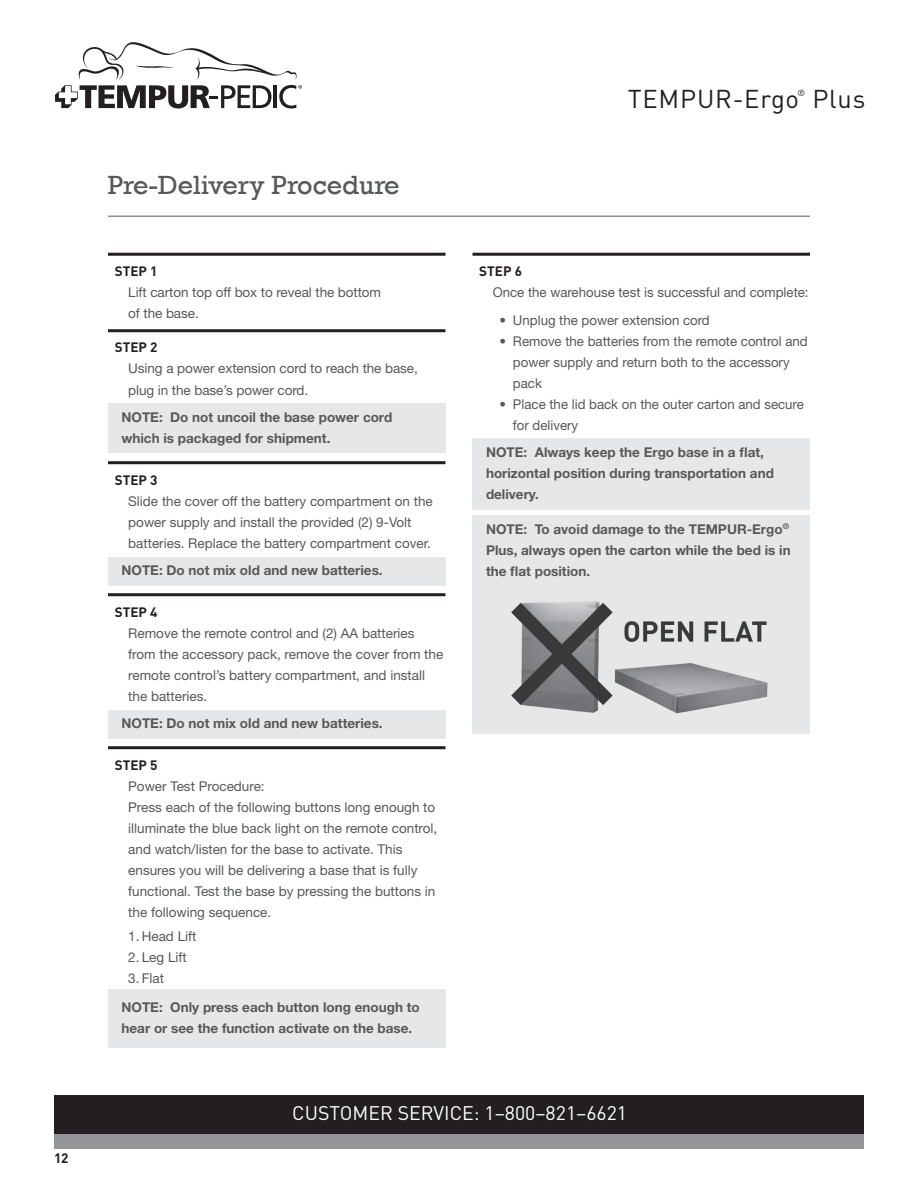
<style>
.page{position:relative;width:918px;height:1188px;background:#fff}
.page>*{position:absolute;margin:0;border:0;box-sizing:border-box;transform-origin:0 0}
.t1{font:27px "Rockwell";color:#57585a}
.t2{font:25.5px "DIN";letter-spacing:.03em;color:#231f20}
.t3{font:19.5px "DIN";color:#fff}
.t4{font:13.5px/21px "Helvetica Neue LT Std";color:#57585a}
.t5{font:700 13.5px/21px "Helvetica Neue LT Std";color:#57585a}
.t6{font:700 13.5px "DIN";color:#231f20}
.t7{font:8.7px "DIN";color:#231f20}
</style>
<div class="page">
<div style="left:54px;top:1110px;width:810px;height:39px;background:#939598"></div>
<div style="left:54px;top:1095px;width:810px;height:39px;background:#231f20"></div>
<hr style="left:274px;top:85px;width:3px;height:23px;background:#231f20">
<svg style="left:279px;top:85px;width:23px;height:23px"></svg>
<svg style="left:79px;top:42px;width:218px;height:37px"></svg>
<svg style="left:55px;top:85px;width:217px;height:23px"></svg>
<div style="left:108px;top:989px;width:338px;height:59px;background:#e6e7e9"></div>
<div style="left:108px;top:711px;width:338px;height:28px;background:#e6e7e9"></div>
<div style="left:108px;top:557px;width:338px;height:28px;background:#e6e7e9"></div>
<div style="left:472px;top:438px;width:338px;height:72px;background:#e6e7e9"></div>
<div style="left:472px;top:515px;width:338px;height:219px;background:#e6e7e9"></div>
<div style="left:108px;top:403px;width:338px;height:50px;background:#e6e7e9"></div>
<hr style="left:108px;top:253px;width:338px;height:3px;background:#231f20">
<hr style="left:108px;top:329px;width:338px;height:3px;background:#231f20">
<hr style="left:108px;top:461px;width:338px;height:3px;background:#231f20">
<hr style="left:108px;top:593px;width:338px;height:3px;background:#231f20">
<hr style="left:108px;top:746px;width:338px;height:3px;background:#231f20">
<hr style="left:108px;top:216px;width:702px;height:1px;background:#57585a">
<hr style="left:472px;top:253px;width:338px;height:3px;background:#231f20">
<img style="left:511px;top:601px;width:257px;height:113px">
<p class="t6" style="left:54px;top:1149px;width:16px">12</p>
<h1 class="t1" style="left:108px;top:170px;width:294px">Pre‑Delivery Procedure</h1>
<p class="t6" style="left:115px;top:262px;width:44px">STEP 1</p>
<p class="t4" style="left:128px;top:281px;width:254px">Lift carton top off box to reveal the bottom of the base.</p>
<p class="t6" style="left:115px;top:339px;width:44px">STEP 2</p>
<p class="t4" style="left:128px;top:358px;width:291px">Using a power extension cord to reach the base, plug in the base’s power cord.</p>
<p class="t5" style="left:122px;top:407px;width:272px">NOTE: Do not uncoil the base power cord which is packaged for shipment.</p>
<p class="t6" style="left:115px;top:471px;width:44px">STEP 3</p>
<p class="t4" style="left:128px;top:490px;width:306px">Slide the cover off the battery compartment on the power supply and install the provided (2) 9-Volt batteries. Replace the battery compartment cover.</p>
<p class="t5" style="left:122px;top:560px;width:263px">NOTE: Do not mix old and new batteries.</p>
<p class="t6" style="left:115px;top:603px;width:44px">STEP 4</p>
<p class="t4" style="left:128px;top:622px;width:317px">Remove the remote control and (2) AA batteries from the accessory pack, remove the cover from the remote control’s battery compartment, and install the batteries.</p>
<p class="t5" style="left:122px;top:713px;width:263px">NOTE: Do not mix old and new batteries.</p>
<p class="t6" style="left:115px;top:756px;width:44px">STEP 5</p>
<p class="t4" style="left:128px;top:775px;width:311px">Power Test Procedure:<br>Press each of the following buttons long enough to illuminate the blue back light on the remote control, and watch/listen for the base to activate. This ensures you will be delivering a base that is fully functional. Test the base by pressing the buttons in the following sequence.</p>
<p class="t4" style="left:128px;top:925px;width:70px">1. Head Lift</p>
<p class="t4" style="left:128px;top:946px;width:60px">2. Leg Lift</p>
<p class="t4" style="left:128px;top:967px;width:37px">3. Flat</p>
<p class="t5" style="left:122px;top:997px;width:300px">NOTE: Only press each button long enough to hear or see the function activate on the base.</p>
<h2 class="t2" style="left:628px;top:83px;width:173px">TEMPUR‑Ergo</h2>
<p class="t7" style="left:797px;top:87px;width:9px">®</p>
<h2 class="t2" style="left:812px;top:83px;width:54px">Plus</h2>
<p class="t6" style="left:479px;top:262px;width:44px">STEP 6</p>
<p class="t4" style="left:493px;top:281px;width:317px">Once the warehouse test is successful and complete:</p>
<p class="t4" style="left:499px;top:309px;width:212px">• Unplug the power extension cord</p>
<p class="t4" style="left:513px;top:330px;width:296px;text-indent:-13px">• Remove the batteries from the remote control and power supply and return both to the accessory pack</p>
<p class="t4" style="left:513px;top:393px;width:292px;text-indent:-13px">• Place the lid back on the outer carton and secure for delivery</p>
<p class="t5" style="left:486px;top:442px;width:289px">NOTE: Always keep the Ergo base in a flat, horizontal position during transportation and delivery.</p>
<p class="t5" style="left:486px;top:518px;width:306px">NOTE: To avoid damage to the TEMPUR-Ergo<sup>®<br></sup>Plus, always open the carton while the bed is in the flat position.</p>
<h3 class="t3" style="left:292px;top:1101px;width:336px">CUSTOMER SERVICE: 1–800–821–6621</h3>
</div>
